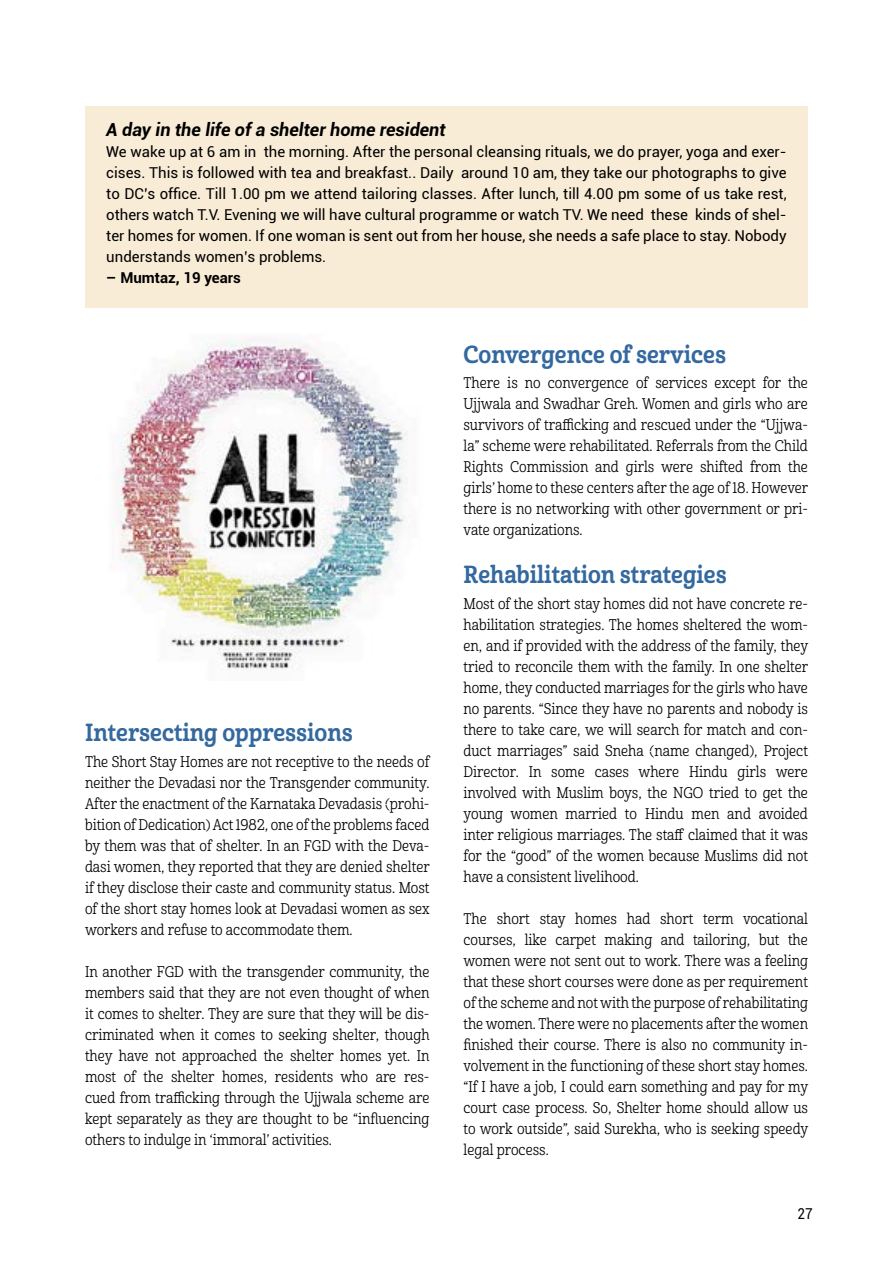
<style>
.page{position:relative;width:893px;height:1263px;background:#fff}
.page>*{position:absolute;margin:0;border:0;box-sizing:border-box;transform-origin:0 0}
.t1{font:24px "Cabrito Nor Bol";color:#34699f;scale:.9 1}
.t2{font:italic 700 18px "Roboto";color:#000}
.t3{font:15px/21px "Cabrito Nor Reg";color:#000;text-align:justify;scale:.9 1}
.t4{font:15px/21px "Roboto";color:#000;text-align:justify}
.t5{font:700 15px "Roboto";color:#000}
.t6{font:15px "Roboto";color:#000;scale:.9 1}
</style>
<div class="page">
<div style="left:85px;top:106px;width:723px;height:201px;background:#f9ecd7"></div>
<img style="left:112px;top:335px;width:296px;height:335px">
<p class="t2" style="left:106px;top:116px;width:341px">A day in the life of a shelter home resident</p>
<p class="t4" style="left:106px;top:140px;width:682px">We wake up at 6 am in the morning. After the personal cleansing rituals, we do prayer, yoga and exer&shy;cises. This is followed with tea and breakfast.. Daily around 10 am, they take our photographs to give to DC’s office. Till 1.00 pm we attend tailoring classes. After lunch, till 4.00 pm some of us take rest, others watch T.V. Evening we will have cultural programme or watch TV. We need these kinds of shel&shy;ter homes for women. If one woman is sent out from her house, she needs a safe place to stay. Nobody understands women’s problems.</p>
<p class="t5" style="left:106px;top:267px;width:136px">– Mumtaz, 19 years</p>
<h1 class="t1" style="left:85px;top:717px;width:299px">Intersecting oppressions</h1>
<p class="t3" style="left:85px;top:751px;width:384px">The Short Stay Homes are not receptive to the needs of neither the Devadasi nor the Transgender community.<br>After the enactment of the Karnataka Devadasis (prohi&shy;bition of Dedication) Act 1982, one of the problems faced by them was that of shelter. In an FGD with the Deva&shy;dasi women, they reported that they are denied shelter if they disclose their caste and community status. Most of the short stay homes look at Devadasi women as sex workers and refuse to accommodate them.</p>
<p class="t3" style="left:85px;top:961px;width:384px">In another FGD with the transgender community, the members said that they are not even thought of when it comes to shelter. They are sure that they will be dis&shy;criminated when it comes to seeking shelter, though they have not approached the shelter homes yet. In most of the shelter homes, residents who are res&shy;cued from trafficking through the Ujjwala scheme are kept separately as they are thought to be “influencing others to indulge in ‘immoral’ activities.</p>
<h1 class="t1" style="left:463px;top:339px;width:293px">Convergence of services</h1>
<p class="t3" style="left:463px;top:373px;width:385px">There is no convergence of services except for the Ujjwala and Swadhar Greh. Women and girls who are survivors of trafficking and rescued under the “Ujjwa&shy;la” scheme were rehabilitated. Referrals from the Child Rights Commission and girls were shifted from the girls’ home to these centers after the age of 18. However there is no networking with other government or pri&shy;vate organizations.</p>
<h1 class="t1" style="left:463px;top:560px;width:294px">Rehabilitation strategies</h1>
<p class="t3" style="left:463px;top:593px;width:385px">Most of the short stay homes did not have concrete re&shy;habilitation strategies. The homes sheltered the wom&shy;en, and if provided with the address of the family, they tried to reconcile them with the family. In one shelter home, they conducted marriages for the girls who have no parents. “Since they have no parents and nobody is there to take care, we will search for match and con&shy;duct marriages” said Sneha (name changed), Project Director. In some cases where Hindu girls were involved with Muslim boys, the NGO tried to get the young women married to Hindu men and avoided inter religious marriages. The staff claimed that it was for the “good” of the women because Muslims did not have a consistent livelihood.</p>
<p class="t3" style="left:463px;top:908px;width:385px">The short stay homes had short term vocational courses, like carpet making and tailoring, but the women were not sent out to work. There was a feeling that these short courses were done as per requirement of the scheme and not with the purpose of rehabilitating the women. There were no placements after the women finished their course. There is also no community in&shy;volvement in the functioning of these short stay homes. “If I have a job, I could earn something and pay for my court case process. So, Shelter home should allow us to work outside”, said Surekha, who is seeking speedy legal process.</p>
<p class="t6" style="left:797px;top:1203px;width:18px">27</p>
</div>
